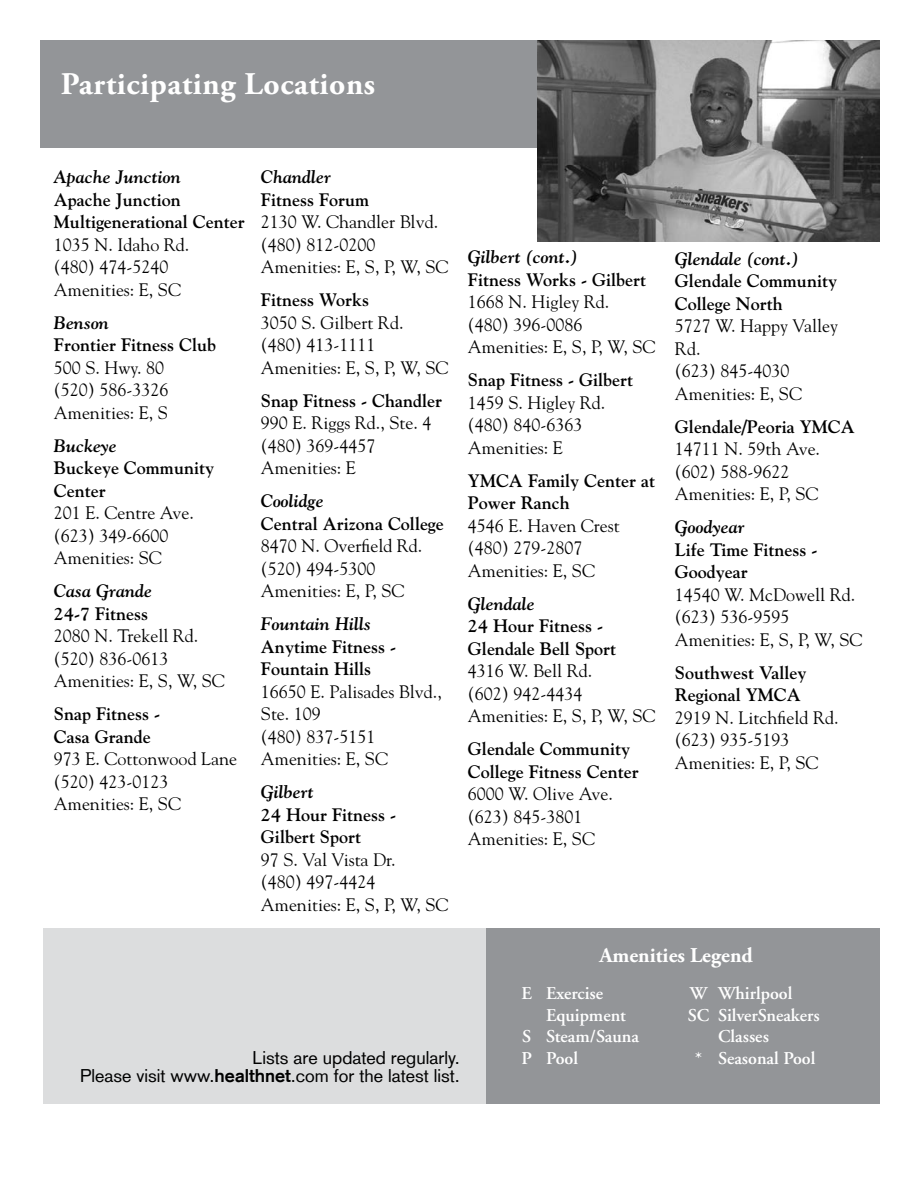
<style>
.page{position:relative;width:918px;height:1188px;background:#fff}
.page>*{position:absolute;margin:0;border:0;box-sizing:border-box;transform-origin:0 0}
.t1{font:700 31.5px "Adobe Garamond Pro";letter-spacing:.02em;color:#fff}
.t2{font:700 21px "Adobe Garamond Pro";color:#fff}
.t3{font:18px/22.5px "Goudy";color:#000}
.t4{font:700 18px/22.5px "Goudy";color:#000}
.t5{font:italic 700 18px "Goudy";color:#000}
.t6{font:600 18px "Adobe Garamond";color:#fff}
.t7{font:18px/18px "Basic Commercial LT Com";color:#000;text-align:right}
.s1{font-weight:700}
</style>
<div class="page">
<div style="left:40px;top:40px;width:838px;height:108px;background:#939598"></div>
<img style="left:537px;top:40px;width:343px;height:201px">
<div style="left:43px;top:928px;width:688px;height:176px;background:#dcddde"></div>
<div style="left:486px;top:928px;width:394px;height:176px;background:#939598"></div>
<h1 class="t1" style="left:61px;top:66px;width:316px">Participating Locations</h1>
<p class="t5" style="left:54px;top:166px;width:128px">Apache Junction</p>
<p class="t4" style="left:54px;top:188px;width:192px">Apache Junction<br>Multigenerational Center</p>
<p class="t3" style="left:54px;top:233px;width:137px">1035 N. Idaho Rd. (480) 474-5240<br>Amenities: E, SC</p>
<p class="t5" style="left:54px;top:311px;width:57px">Benson</p>
<p class="t4" style="left:54px;top:334px;width:164px">Frontier Fitness Club</p>
<p class="t3" style="left:54px;top:356px;width:116px">500 S. Hwy. 80 (520) 586-3326<br>Amenities: E, S</p>
<p class="t5" style="left:54px;top:434px;width:64px">Buckeye</p>
<p class="t4" style="left:54px;top:457px;width:162px">Buckeye Community<br>Center</p>
<p class="t3" style="left:54px;top:501px;width:142px">201 E. Centre Ave. (623) 349-6600<br>Amenities: SC</p>
<p class="t5" style="left:54px;top:580px;width:100px">Casa Grande</p>
<p class="t4" style="left:54px;top:602px;width:96px">24-7 Fitness</p>
<p class="t3" style="left:54px;top:624px;width:172px">2080 N. Trekell Rd. (520) 836-0613<br>Amenities: E, S, W, SC</p>
<p class="t4" style="left:54px;top:703px;width:108px">Snap Fitness -<br>Casa Grande</p>
<p class="t3" style="left:54px;top:747px;width:185px">973 E. Cottonwood Lane (520) 423-0123<br>Amenities: E, SC</p>
<p class="t5" style="left:261px;top:166px;width:72px">Chandler</p>
<p class="t4" style="left:261px;top:188px;width:110px">Fitness Forum</p>
<p class="t3" style="left:261px;top:210px;width:189px">2130 W. Chandler Blvd. (480) 812-0200<br>Amenities: E, S, P, W, SC</p>
<p class="t4" style="left:261px;top:289px;width:110px">Fitness Works</p>
<p class="t3" style="left:261px;top:311px;width:189px">3050 S. Gilbert Rd. (480) 413-1111<br>Amenities: E, S, P, W, SC</p>
<p class="t4" style="left:261px;top:389px;width:183px">Snap Fitness - Chandler</p>
<p class="t3" style="left:261px;top:411px;width:172px">990 E. Riggs Rd., Ste. 4 (480) 369-4457<br>Amenities: E</p>
<p class="t5" style="left:261px;top:490px;width:64px">Coolidge</p>
<p class="t4" style="left:261px;top:512px;width:184px">Central Arizona College</p>
<p class="t3" style="left:261px;top:534px;width:163px">8470 N. Overfield Rd. (520) 494-5300<br>Amenities: E, P, SC</p>
<p class="t5" style="left:261px;top:613px;width:112px">Fountain Hills</p>
<p class="t4" style="left:261px;top:635px;width:137px">Anytime Fitness -<br>Fountain Hills</p>
<p class="t3" style="left:261px;top:680px;width:182px">16650 E. Palisades Blvd.,<br>Ste. 109<br>(480) 837-5151<br>Amenities: E, SC</p>
<p class="t5" style="left:261px;top:781px;width:54px">Gilbert</p>
<p class="t4" style="left:261px;top:803px;width:137px">24 Hour Fitness -<br>Gilbert Sport</p>
<p class="t3" style="left:261px;top:848px;width:189px">97 S. Val Vista Dr.<br>(480) 497-4424<br>Amenities: E, S, P, W, SC</p>
<p class="t5" style="left:468px;top:246px;width:111px">Gilbert (cont.)</p>
<p class="t4" style="left:468px;top:268px;width:180px">Fitness Works - Gilbert</p>
<p class="t3" style="left:468px;top:290px;width:189px">1668 N. Higley Rd.<br>(480) 396-0086<br>Amenities: E, S, P, W, SC</p>
<p class="t4" style="left:468px;top:369px;width:167px">Snap Fitness - Gilbert</p>
<p class="t3" style="left:468px;top:391px;width:139px">1459 S. Higley Rd. (480) 840-6363<br>Amenities: E</p>
<p class="t4" style="left:468px;top:469px;width:189px">YMCA Family Center at<br>Power Ranch</p>
<p class="t3" style="left:468px;top:514px;width:153px">4546 E. Haven Crest (480) 279-2807<br>Amenities: E, SC</p>
<p class="t5" style="left:468px;top:592px;width:68px">Glendale</p>
<p class="t4" style="left:468px;top:615px;width:150px">24 Hour Fitness -<br>Glendale Bell Sport</p>
<p class="t3" style="left:468px;top:659px;width:189px">4316 W. Bell Rd.<br>(602) 942-4434<br>Amenities: E, S, P, W, SC</p>
<p class="t4" style="left:468px;top:738px;width:172px">Glendale Community<br>College Fitness Center</p>
<p class="t3" style="left:468px;top:782px;width:146px">6000 W. Olive Ave. (623) 845-3801<br>Amenities: E, SC</p>
<p class="t5" style="left:675px;top:248px;width:125px">Glendale (cont.)</p>
<p class="t4" style="left:675px;top:270px;width:164px">Glendale Community<br>College North</p>
<p class="t3" style="left:675px;top:315px;width:165px">5727 W. Happy Valley<br>Rd.<br>(623) 845-4030<br>Amenities: E, SC</p>
<p class="t4" style="left:675px;top:415px;width:181px">Glendale/Peoria YMCA</p>
<p class="t3" style="left:675px;top:438px;width:147px">14711 N. 59th Ave. (602) 588-9622<br>Amenities: E, P, SC</p>
<p class="t5" style="left:675px;top:516px;width:71px">Goodyear</p>
<p class="t4" style="left:675px;top:538px;width:144px">Life Time Fitness -<br>Goodyear</p>
<p class="t3" style="left:675px;top:583px;width:189px">14540 W. McDowell Rd. (623) 536-9595<br>Amenities: E, S, P, W, SC</p>
<p class="t4" style="left:675px;top:661px;width:133px">Southwest Valley<br>Regional YMCA</p>
<p class="t3" style="left:675px;top:706px;width:165px">2919 N. Litchfield Rd. (623) 935-5193<br>Amenities: E, P, SC</p>
<p class="t7" style="left:80px;top:1049px;width:381px">Lists are updated regularly.<br>Please visit www.<span class="s1">healthnet</span>.com for the latest list.</p>
<p class="t2" style="left:599px;top:943px;width:155px">Amenities Legend</p>
<p class="t6" style="left:521px;top:983px;width:83px">E Exercise</p>
<p class="t6" style="left:546px;top:1005px;width:81px">Equipment</p>
<p class="t6" style="left:522px;top:1027px;width:118px">S Steam/Sauna</p>
<p class="t6" style="left:521px;top:1048px;width:58px">P Pool</p>
<p class="t6" style="left:690px;top:983px;width:104px">W Whirlpool</p>
<p class="t6" style="left:688px;top:1005px;width:133px">SC SilverSneakers</p>
<p class="t6" style="left:718px;top:1027px;width:52px">Classes</p>
<p class="t6" style="left:695px;top:1048px;width:122px">* Seasonal Pool</p>
</div>
